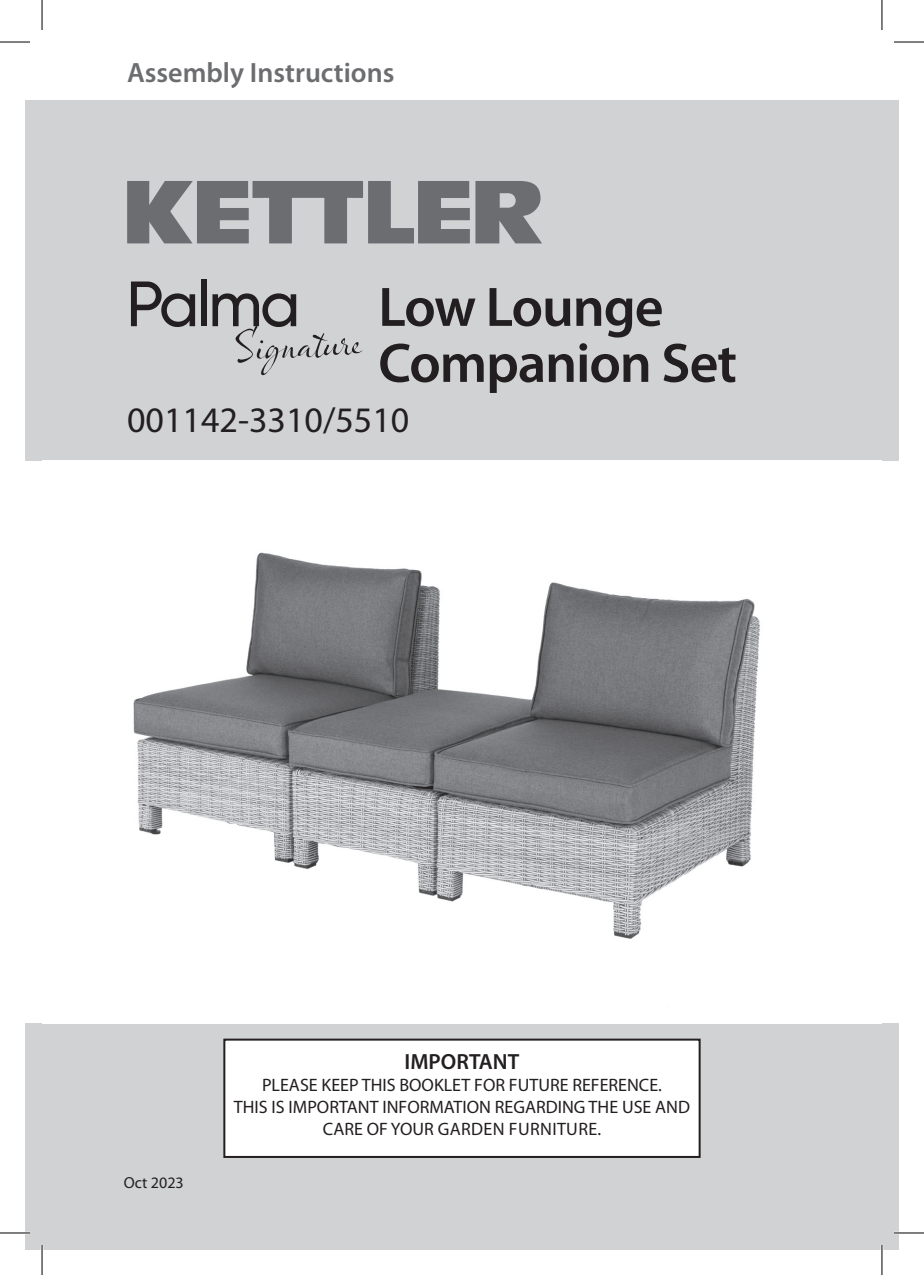
<style>
.page{position:relative;width:924px;height:1275px;background:#fff}
.page>*{position:absolute;margin:0;border:0;box-sizing:border-box;transform-origin:0 0}
.t1{font:600 56px/56px "Myriad Pro";letter-spacing:-.02em;color:#231f20}
.t2{font:36px "Myriad Pro";color:#231f20}
.t3{font:600 28px "Myriad Pro";color:#6c6d70}
.t4{font:600 22px "Myriad Pro";color:#231f20}
.t5{font:18px/22px "Myriad Pro";color:#231f20;text-align:center}
.t6{font:16px "Myriad Pro";color:#231f20}
</style>
<div class="page">
<div style="left:25px;top:46px;width:873px;height:414px;background:#d1d2d4"></div>
<div style="left:25px;top:25px;width:873px;height:75px;background:#fff"></div>
<svg style="left:475px;top:181px;width:67px;height:62px"></svg>
<svg style="left:127px;top:181px;width:342px;height:62px"></svg>
<div style="left:25px;top:1023px;width:873px;height:227px;background:#d1d2d4"></div>
<div style="left:224px;top:1039px;width:475px;height:118px;background:#fff"></div>
<div style="left:223px;top:1038px;width:477px;height:120px;border:2px solid #231f20"></div>
<img style="left:133px;top:552px;width:627px;height:387px">
<svg style="left:131px;top:281px;width:64px;height:46px"></svg>
<div style="left:201px;top:279px;width:5px;height:47px;background:#231f20"></div>
<svg style="left:212px;top:293px;width:150px;height:82px"></svg>
<hr style="left:0;top:1231px;width:30px;height:3px;background:#fff">
<hr style="left:893px;top:1231px;width:30px;height:3px;background:#fff">
<hr style="left:41px;top:1245px;width:2px;height:30px;background:#fff">
<hr style="left:880px;top:1245px;width:2px;height:30px;background:#fff">
<hr style="left:0;top:42px;width:30px;height:1px;background:#000">
<hr style="left:893px;top:42px;width:30px;height:1px;background:#000">
<hr style="left:0;top:1232px;width:30px;height:1px;background:#000">
<hr style="left:893px;top:1232px;width:30px;height:1px;background:#000">
<hr style="left:42px;top:0;width:1px;height:30px;background:#000">
<hr style="left:42px;top:1245px;width:1px;height:30px;background:#000">
<hr style="left:881px;top:0;width:1px;height:30px;background:#000">
<hr style="left:881px;top:1245px;width:1px;height:30px;background:#000">
<h3 class="t3" style="left:127px;top:57px;width:269px">Assembly Instructions</h3>
<h1 class="t1" style="left:378px;top:280px;width:360px">Low Lounge<br>Companion Set</h1>
<h2 class="t2" style="left:127px;top:400px;width:283px">001142-3310/5510</h2>
<p class="t6" style="left:124px;top:1174px;width:61px">Oct 2023</p>
<p class="t4" style="left:404px;top:1049px;width:116px">IMPORTANT</p>
<p class="t5" style="left:234px;top:1074px;width:457px">PLEASE KEEP THIS BOOKLET FOR FUTURE REFERENCE.<br>THIS IS IMPORTANT INFORMATION REGARDING THE USE AND<br>CARE OF YOUR GARDEN FURNITURE.</p>
</div>
